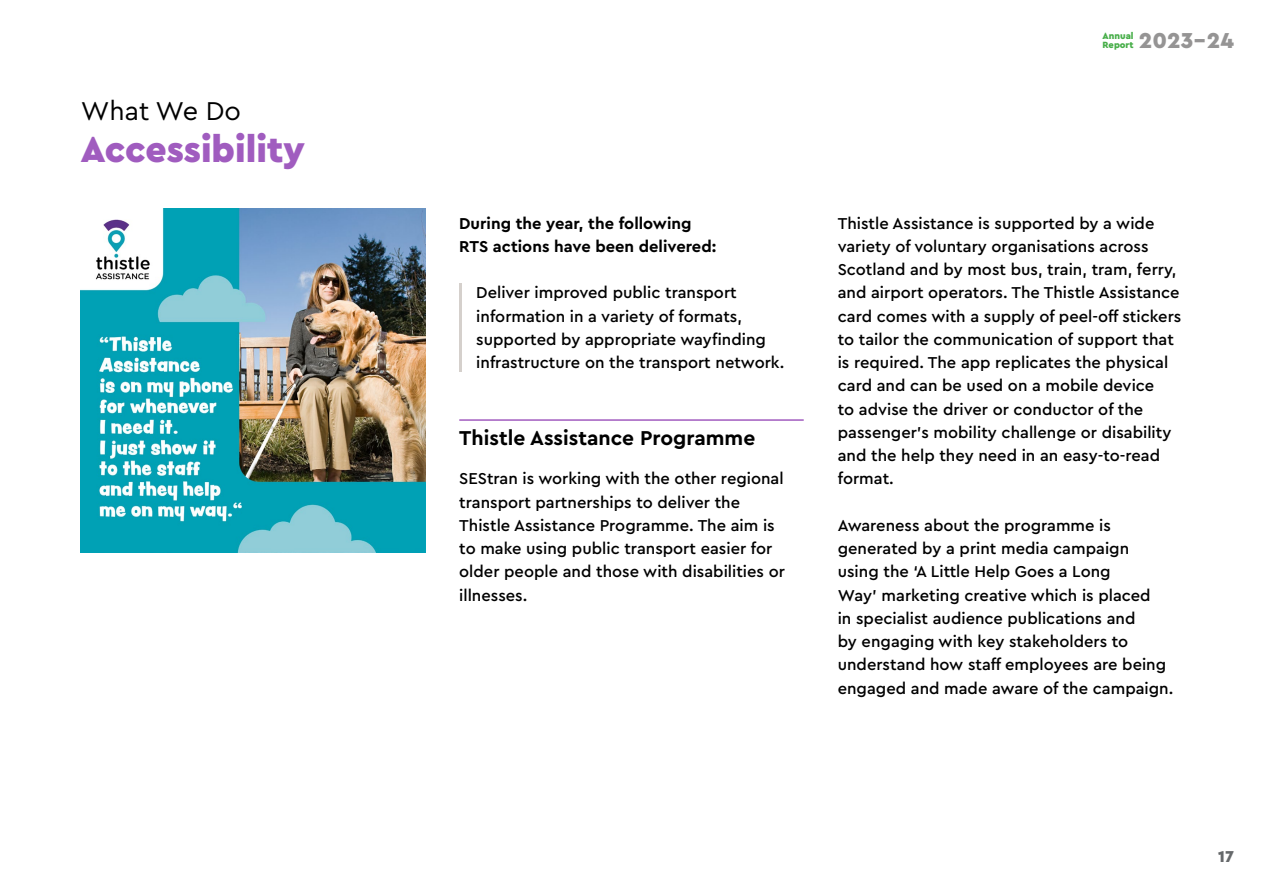
<style>
.page{position:relative;width:1263px;height:893px;background:#fff}
.page>*{position:absolute;margin:0;border:0;box-sizing:border-box;transform-origin:0 0}
.t1{font:900 37.5px "Cera Pro";color:#a05cbf}
.t2{font:27px "Cera Pro";color:#000}
.t3{font:900 22.65px "Cera Pro";color:#959494}
.t4{font:700 21px "Cera Pro";color:#000}
.t5{font:500 16.5px/23.2px "Cera Pro";color:#000}
.t6{font:700 16.5px/23.2px "Cera Pro";color:#000}
.t7{font:900 16.5px "Cera Pro";color:#66696b}
.t8{font:900 9.45px/8.4px "Cera Pro";color:#47ae49}
</style>
<div class="page">
<hr style="left:459px;top:284px;width:2px;height:88px;background:#d5d0cc">
<hr style="left:459px;top:419px;width:345px;height:2px;background:#a15cbf">
<img style="left:81px;top:208px;width:344px;height:345px">
<h2 class="t2" style="left:81px;top:93px;width:162px">What We Do</h2>
<h1 class="t1" style="left:81px;top:124px;width:226px">Accessibility</h1>
<p class="t8" style="left:1102px;top:32px;width:33px">Annual<br>Report</p>
<h3 class="t3" style="left:1139px;top:25px;width:96px">2023-24</h3>
<p class="t6" style="left:459px;top:211px;width:259px">During the year, the following<br>RTS actions have been delivered:</p>
<p class="t5" style="left:476px;top:280px;width:310px">Deliver improved public transport information in a variety of formats, supported by appropriate wayfinding infrastructure on the transport network.</p>
<p class="t4" style="left:459px;top:424px;width:298px">Thistle Assistance Programme</p>
<p class="t5" style="left:459px;top:466px;width:327px">SEStran is working with the other regional transport partnerships to deliver the Thistle Assistance Programme. The aim is to make using public transport easier for older people and those with disabilities or illnesses.</p>
<p class="t5" style="left:838px;top:211px;width:345px">Thistle Assistance is supported by a wide variety of voluntary organisations across Scotland and by most bus, train, tram, ferry, and airport operators. The Thistle Assistance card comes with a supply of peel-off stickers to tailor the communication of support that is required. The app replicates the physical card and can be used on a mobile device<br>to advise the driver or conductor of the passenger’s mobility challenge or disability and the help they need in an easy-to-read format.</p>
<p class="t5" style="left:838px;top:513px;width:337px">Awareness about the programme is generated by a print media campaign using the ‘A Little Help Goes a Long<br>Way’ marketing creative which is placed<br>in specialist audience publications and<br>by engaging with key stakeholders to understand how staff employees are being engaged and made aware of the campaign.</p>
<p class="t7" style="left:1218px;top:845px;width:17px">17</p>
</div>
